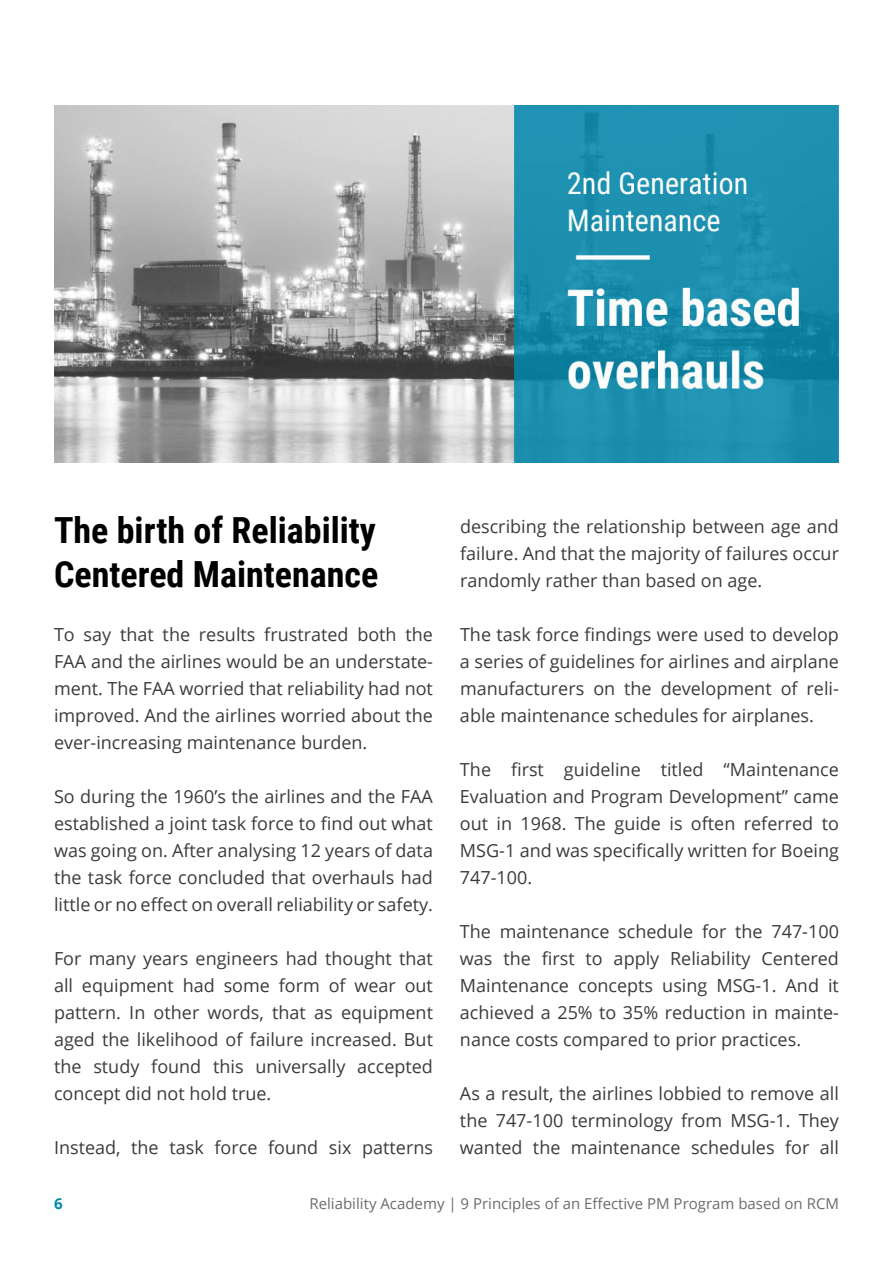
<style>
.page{position:relative;width:893px;height:1263px;background:#fff}
.page>*{position:absolute;margin:0;border:0;box-sizing:border-box;transform-origin:0 0}
.t1{font:700 36px/43.2px "Roboto Condensed";color:#000}
.t2{font:18px/27px "Open Sans";color:#3b3b3b;text-align:justify}
.t3{font:15px "Open Sans";color:#6c6c6c}
.t4{font:700 15px "Open Sans";color:#0187ac}
</style>
<div class="page">
<img style="left:54px;top:105px;width:785px;height:357px">
<h1 class="t1" style="left:54px;top:512px;width:326px">The birth of Reliability<br>Centered Maintenance</h1>
<p class="t2" style="left:54px;top:622px;width:380px">To say that the results frustrated both the FAA and the airlines would be an understate&shy;ment. The FAA worried that reliability had not improved. And the airlines worried about the ever-increasing maintenance burden.</p>
<p class="t2" style="left:54px;top:784px;width:380px">So during the 1960’s the airlines and the FAA established a joint task force to find out what was going on. After analysing 12 years of data the task force concluded that overhauls had little or no effect on overall reliability or safety.</p>
<p class="t2" style="left:54px;top:946px;width:380px">For many years engineers had thought that all equipment had some form of wear out pattern. In other words, that as equipment aged the likelihood of failure increased. But the study found this universally accepted concept did not hold true.</p>
<p class="t2" style="left:54px;top:1133px;width:380px">Instead, the task force found six patterns</p>
<p class="t2" style="left:460px;top:513px;width:380px">describing the relationship between age and failure. And that the majority of failures occur randomly rather than based on age.</p>
<p class="t2" style="left:460px;top:621px;width:380px">The task force findings were used to develop a series of guidelines for airlines and airplane manufacturers on the development of reli&shy;able maintenance schedules for airplanes.</p>
<p class="t2" style="left:460px;top:756px;width:380px">The first guideline titled “Maintenance Evaluation and Program Development” came out in 1968. The guide is often referred to MSG-1 and was specifically written for Boeing 747-100.</p>
<p class="t2" style="left:460px;top:920px;width:380px">The maintenance schedule for the 747-100 was the first to apply Reliability Centered Maintenance concepts using MSG-1. And it achieved a 25% to 35% reduction in mainte&shy;nance costs compared to prior practices.</p>
<p class="t2" style="left:460px;top:1082px;width:380px">As a result, the airlines lobbied to remove all the 747-100 terminology from MSG-1. They wanted the maintenance schedules for all</p>
<p class="t4" style="left:54px;top:1197px;width:10px">6</p>
<p class="t3" style="left:309px;top:1193px;width:531px">Reliability Academy | 9 Principles of an Effective PM Program based on RCM</p>
</div>
